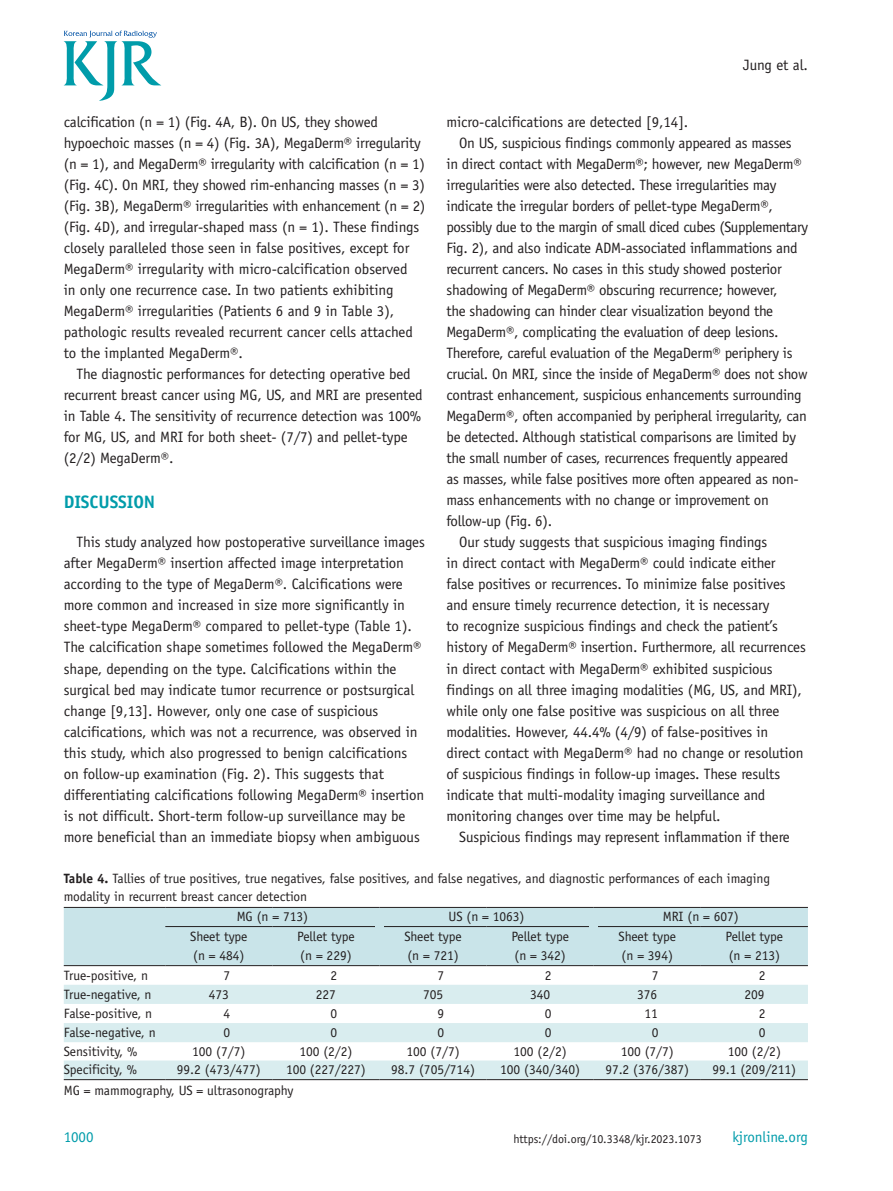
<style>
.page{position:relative;width:893px;height:1191px;background:#fff}
.page>*{position:absolute;margin:0;border:0;box-sizing:border-box;transform-origin:0 0}
.큰제목{font:700 18px "Officina Sans Std";letter-spacing:-.005em;color:#009caa}
.본문{font:15px/21px "Officina Sans Std";letter-spacing:-.015em;color:#231f20}
.t1{font:15px "Officina Sans Std";letter-spacing:-.005em;color:#009caa}
.표본문{font:13.5px/18.8px "Officina Sans Std";letter-spacing:-.005em;color:#231f20}
.표제목{font:13.5px/18px "Officina Sans Std";letter-spacing:-.005em;color:#231f20}
.표설명{font:13.5px "Officina Sans Std";letter-spacing:-.005em;color:#231f20}
.t2{font:12px "Officina Sans Std";letter-spacing:-.005em;color:#231f20}
.s1{font-weight:700}
</style>
<div class="page">
<svg style="left:64px;top:31px;width:97px;height:70px"></svg>
<div style="left:64px;top:908px;width:744px;height:57px;background:#c9e4e9"></div>
<svg style="left:64px;top:985px;width:744px;height:94px;fill:#d9edef"></svg>
<hr style="left:64px;top:907px;width:101px;height:1px;background:#231f20">
<hr style="left:165px;top:907px;width:107px;height:1px;background:#231f20">
<hr style="left:272px;top:907px;width:107px;height:1px;background:#231f20">
<hr style="left:379px;top:907px;width:108px;height:1px;background:#231f20">
<hr style="left:487px;top:907px;width:107px;height:1px;background:#231f20">
<hr style="left:594px;top:907px;width:107px;height:1px;background:#231f20">
<hr style="left:701px;top:907px;width:107px;height:1px;background:#231f20">
<hr style="left:64px;top:1079px;width:101px;height:1px;background:#231f20">
<hr style="left:165px;top:1079px;width:107px;height:1px;background:#231f20">
<hr style="left:272px;top:1079px;width:107px;height:1px;background:#231f20">
<hr style="left:379px;top:1079px;width:108px;height:1px;background:#231f20">
<hr style="left:487px;top:1079px;width:107px;height:1px;background:#231f20">
<hr style="left:594px;top:1079px;width:107px;height:1px;background:#231f20">
<hr style="left:701px;top:1079px;width:107px;height:1px;background:#231f20">
<hr style="left:64px;top:965px;width:101px;height:1px;background:#231f20">
<hr style="left:165px;top:926px;width:107px;height:1px;background:#231f20">
<hr style="left:272px;top:926px;width:107px;height:1px;background:#231f20">
<hr style="left:379px;top:926px;width:108px;height:1px;background:#231f20">
<hr style="left:487px;top:926px;width:107px;height:1px;background:#231f20">
<hr style="left:594px;top:926px;width:107px;height:1px;background:#231f20">
<hr style="left:701px;top:926px;width:107px;height:1px;background:#231f20">
<hr style="left:165px;top:965px;width:107px;height:1px;background:#231f20">
<hr style="left:272px;top:965px;width:107px;height:1px;background:#231f20">
<hr style="left:379px;top:965px;width:108px;height:1px;background:#231f20">
<hr style="left:487px;top:965px;width:107px;height:1px;background:#231f20">
<hr style="left:594px;top:965px;width:107px;height:1px;background:#231f20">
<hr style="left:701px;top:965px;width:107px;height:1px;background:#231f20">
<div style="left:375px;top:914px;width:9px;height:20px;background:#c9e4e9"></div>
<div style="left:589px;top:914px;width:9px;height:20px;background:#c9e4e9"></div>
<p class="본문" style="left:743px;top:54px;width:66px">Jung et al.</p>
<p class="본문" style="left:446px;top:112px;width:243px">micro-calcifications are detected [9,14].</p>
<p class="본문" style="left:446px;top:133px;width:363px;text-indent:13px">On US, suspicious findings commonly appeared as masses<br>in direct contact with MegaDerm®; however, new MegaDerm® irregularities were also detected. These irregularities may indicate the irregular borders of pellet-type MegaDerm®, possibly due to the margin of small diced cubes (Supplementary Fig. 2), and also indicate ADM-associated inflammations and recurrent cancers. No cases in this study showed posterior shadowing of MegaDerm® obscuring recurrence; however,<br>the shadowing can hinder clear visualization beyond the MegaDerm®, complicating the evaluation of deep lesions.<br>Therefore, careful evaluation of the MegaDerm® periphery is crucial. On MRI, since the inside of MegaDerm® does not show contrast enhancement, suspicious enhancements surrounding MegaDerm®, often accompanied by peripheral irregularity, can be detected. Although statistical comparisons are limited by the small number of cases, recurrences frequently appeared<br>as masses, while false positives more often appeared as non&shy;mass enhancements with no change or improvement on follow-up (Fig. 6).</p>
<p class="본문" style="left:446px;top:532px;width:361px;text-indent:13px">Our study suggests that suspicious imaging findings<br>in direct contact with MegaDerm® could indicate either false positives or recurrences. To minimize false positives and ensure timely recurrence detection, it is necessary<br>to recognize suspicious findings and check the patient’s history of MegaDerm® insertion. Furthermore, all recurrences in direct contact with MegaDerm® exhibited suspicious findings on all three imaging modalities (MG, US, and MRI), while only one false positive was suspicious on all three modalities. However, 44.4% (4/9) of false-positives in direct contact with MegaDerm® had no change or resolution of suspicious findings in follow-up images. These results indicate that multi-modality imaging surveillance and monitoring changes over time may be helpful.</p>
<p class="본문" style="left:459px;top:826px;width:332px">Suspicious findings may represent inflammation if there</p>
<p class="표제목" style="left:64px;top:869px;width:708px"><span class="s1">Table 4.</span> Tallies of true positives, true negatives, false positives, and false negatives, and diagnostic performances of each imaging modality in recurrent breast cancer detection</p>
<p class="표본문" style="left:237px;top:907px;width:73px">MG (n = 713)</p>
<p class="표본문" style="left:449px;top:907px;width:77px">US (n = 1063)</p>
<p class="표본문" style="left:663px;top:907px;width:78px">MRI (n = 607)</p>
<p class="표본문" style="left:190px;top:927px;width:59px">Sheet type (n = 484)</p>
<p class="표본문" style="left:297px;top:927px;width:59px">Pellet type (n = 229)</p>
<p class="표본문" style="left:404px;top:927px;width:59px">Sheet type (n = 721)</p>
<p class="표본문" style="left:511px;top:927px;width:59px">Pellet type (n = 342)</p>
<p class="표본문" style="left:619px;top:927px;width:59px">Sheet type (n = 394)</p>
<p class="표본문" style="left:726px;top:927px;width:59px">Pellet type (n = 213)</p>
<p class="표본문" style="left:64px;top:966px;width:86px">True-positive, n</p>
<p class="표본문" style="left:223px;top:966px;width:8px">7</p>
<p class="표본문" style="left:330px;top:966px;width:8px">2</p>
<p class="표본문" style="left:438px;top:966px;width:8px">7</p>
<p class="표본문" style="left:545px;top:966px;width:8px">2</p>
<p class="표본문" style="left:652px;top:966px;width:8px">7</p>
<p class="표본문" style="left:759px;top:966px;width:8px">2</p>
<p class="표본문" style="left:64px;top:985px;width:89px">True-negative, n</p>
<p class="표본문" style="left:209px;top:985px;width:22px">473</p>
<p class="표본문" style="left:316px;top:985px;width:22px">227</p>
<p class="표본문" style="left:423px;top:985px;width:22px">705</p>
<p class="표본문" style="left:530px;top:985px;width:22px">340</p>
<p class="표본문" style="left:637px;top:985px;width:22px">376</p>
<p class="표본문" style="left:744px;top:985px;width:22px">209</p>
<p class="표본문" style="left:64px;top:1004px;width:90px">False-positive, n</p>
<p class="표본문" style="left:223px;top:1004px;width:8px">4</p>
<p class="표본문" style="left:330px;top:1004px;width:8px">0</p>
<p class="표본문" style="left:438px;top:1004px;width:8px">9</p>
<p class="표본문" style="left:545px;top:1004px;width:8px">0</p>
<p class="표본문" style="left:644px;top:1004px;width:15px">11</p>
<p class="표본문" style="left:759px;top:1004px;width:8px">2</p>
<p class="표본문" style="left:64px;top:1023px;width:93px">False-negative, n</p>
<p class="표본문" style="left:223px;top:1023px;width:8px">0</p>
<p class="표본문" style="left:330px;top:1023px;width:8px">0</p>
<p class="표본문" style="left:438px;top:1023px;width:8px">0</p>
<p class="표본문" style="left:545px;top:1023px;width:8px">0</p>
<p class="표본문" style="left:652px;top:1023px;width:8px">0</p>
<p class="표본문" style="left:759px;top:1023px;width:8px">0</p>
<p class="표본문" style="left:64px;top:1042px;width:75px">Sensitivity, %</p>
<p class="표본문" style="left:192px;top:1042px;width:55px">100 (7/7)</p>
<p class="표본문" style="left:299px;top:1042px;width:55px">100 (2/2)</p>
<p class="표본문" style="left:406px;top:1042px;width:55px">100 (7/7)</p>
<p class="표본문" style="left:514px;top:1042px;width:55px">100 (2/2)</p>
<p class="표본문" style="left:621px;top:1042px;width:55px">100 (7/7)</p>
<p class="표본문" style="left:728px;top:1042px;width:55px">100 (2/2)</p>
<p class="표본문" style="left:64px;top:1060px;width:75px">Specificity, %</p>
<p class="표본문" style="left:177px;top:1060px;width:85px">99.2 (473/477)</p>
<p class="표본문" style="left:286px;top:1060px;width:81px">100 (227/227)</p>
<p class="표본문" style="left:391px;top:1060px;width:85px">98.7 (705/714)</p>
<p class="표본문" style="left:500px;top:1060px;width:81px">100 (340/340)</p>
<p class="표본문" style="left:605px;top:1060px;width:85px">97.2 (376/387)</p>
<p class="표본문" style="left:712px;top:1060px;width:85px">99.1 (209/211)</p>
<p class="표설명" style="left:64px;top:1082px;width:231px">MG = mammography, US = ultrasonography</p>
<p class="본문" style="left:64px;top:112px;width:363px">calcification (n = 1) (Fig. 4A, B). On US, they showed hypoechoic masses (n = 4) (Fig. 3A), MegaDerm® irregularity (n = 1), and MegaDerm® irregularity with calcification (n = 1) (Fig. 4C). On MRI, they showed rim-enhancing masses (n = 3) (Fig. 3B), MegaDerm® irregularities with enhancement (n = 2) (Fig. 4D), and irregular-shaped mass (n = 1). These findings closely paralleled those seen in false positives, except for MegaDerm® irregularity with micro-calcification observed<br>in only one recurrence case. In two patients exhibiting MegaDerm® irregularities (Patients 6 and 9 in Table 3), pathologic results revealed recurrent cancer cells attached to the implanted MegaDerm®.</p>
<p class="본문" style="left:64px;top:364px;width:360px;text-indent:13px">The diagnostic performances for detecting operative bed recurrent breast cancer using MG, US, and MRI are presented in Table 4. The sensitivity of recurrence detection was 100% for MG, US, and MRI for both sheet- (7/7) and pellet-type (2/2) MegaDerm®.</p>
<p class="큰제목" style="left:64px;top:490px;width:93px">DISCUSSION</p>
<p class="본문" style="left:64px;top:532px;width:363px;text-indent:13px">This study analyzed how postoperative surveillance images after MegaDerm® insertion affected image interpretation according to the type of MegaDerm®. Calcifications were more common and increased in size more significantly in sheet-type MegaDerm® compared to pellet-type (Table 1).<br>The calcification shape sometimes followed the MegaDerm® shape, depending on the type. Calcifications within the surgical bed may indicate tumor recurrence or postsurgical change [9,13]. However, only one case of suspicious calcifications, which was not a recurrence, was observed in this study, which also progressed to benign calcifications on follow-up examination (Fig. 2). This suggests that differentiating calcifications following MegaDerm® insertion is not difficult. Short-term follow-up surveillance may be more beneficial than an immediate biopsy when ambiguous</p>
<p class="t1" style="left:64px;top:1128px;width:31px">1000</p>
<p class="t2" style="left:513px;top:1132px;width:190px">https://doi.org/10.3348/kjr.2023.1073</p>
<p class="t1" style="left:732px;top:1128px;width:77px">kjronline.org</p>
</div>
